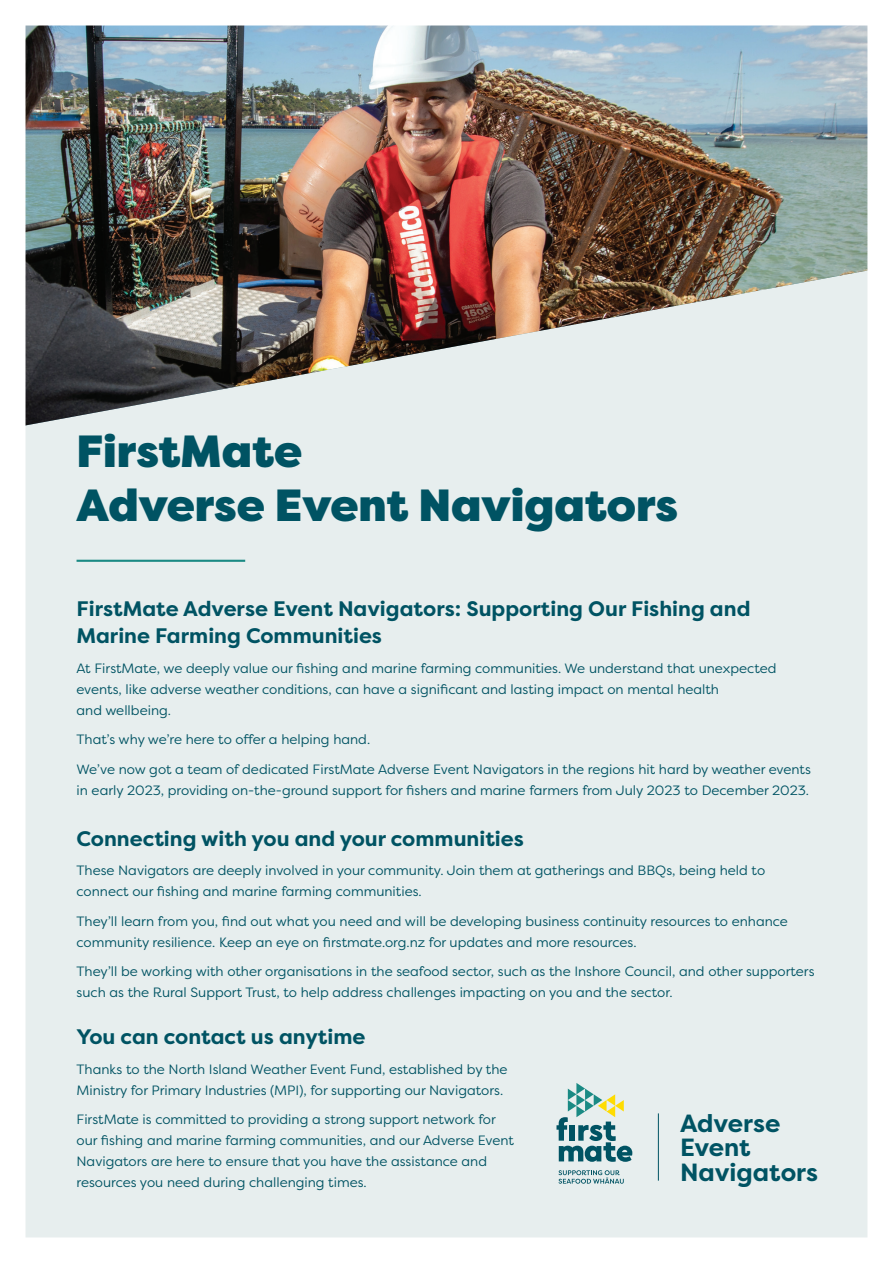
<style>
.page{position:relative;width:893px;height:1263px;background:#fff}
.page>*{position:absolute;margin:0;border:0;box-sizing:border-box;transform-origin:0 0}
.t1{font:900 45px/54px "Filson Pro";color:#005363}
.t2{font:700 24.9px/24.3px "Filson Pro";color:#005363}
.t3{font:700 21px/27px "Filson Pro";color:#005363}
.t4{font:13.5px/21px "Filson Pro";color:#005363}
</style>
<div class="page">
<img style="left:25px;top:25px;width:843px;height:1213px">
<h1 class="t1" style="left:77px;top:425px;width:603px">FirstMate<br>Adverse Event Navigators</h1>
<h3 class="t3" style="left:77px;top:595px;width:675px">FirstMate Adverse Event Navigators: Supporting Our Fishing and<br>Marine Farming Communities</h3>
<p class="t4" style="left:77px;top:657px;width:702px">At FirstMate, we deeply value our fishing and marine farming communities. We understand that unexpected events, like adverse weather conditions, can have a significant and lasting impact on mental health<br>and wellbeing.</p>
<p class="t4" style="left:77px;top:724px;width:736px;line-height:29.5px">That’s why we’re here to offer a helping hand.<br>We’ve now got a team of dedicated FirstMate Adverse Event Navigators in the regions hit hard by weather events</p>
<p class="t4" style="left:77px;top:779px;width:734px">in early 2023, providing on-the-ground support for fishers and marine farmers from July 2023 to December 2023.</p>
<h3 class="t3" style="left:77px;top:825px;width:449px">Connecting with you and your communities</h3>
<p class="t4" style="left:77px;top:860px;width:690px">These Navigators are deeply involved in your community. Join them at gatherings and BBQs, being held to connect our fishing and marine farming communities.</p>
<p class="t4" style="left:77px;top:910px;width:713px">They’ll learn from you, find out what you need and will be developing business continuity resources to enhance community resilience. Keep an eye on firstmate.org.nz for updates and more resources.</p>
<p class="t4" style="left:77px;top:961px;width:739px">They’ll be working with other organisations in the seafood sector, such as the Inshore Council, and other supporters such as the Rural Support Trust, to help address challenges impacting on you and the sector.</p>
<h3 class="t3" style="left:77px;top:1024px;width:290px">You can contact us anytime</h3>
<p class="t4" style="left:77px;top:1058px;width:432px">Thanks to the North Island Weather Event Fund, established by the<br>Ministry for Primary Industries (MPI), for supporting our Navigators.</p>
<p class="t4" style="left:77px;top:1109px;width:439px">FirstMate is committed to providing a strong support network for our fishing and marine farming communities, and our Adverse Event Navigators are here to ensure that you have the assistance and resources you need during challenging times.</p>
<h2 class="t2" style="left:680px;top:1111px;width:140px">Adverse<br>Event<br>Navigators</h2>
</div>
